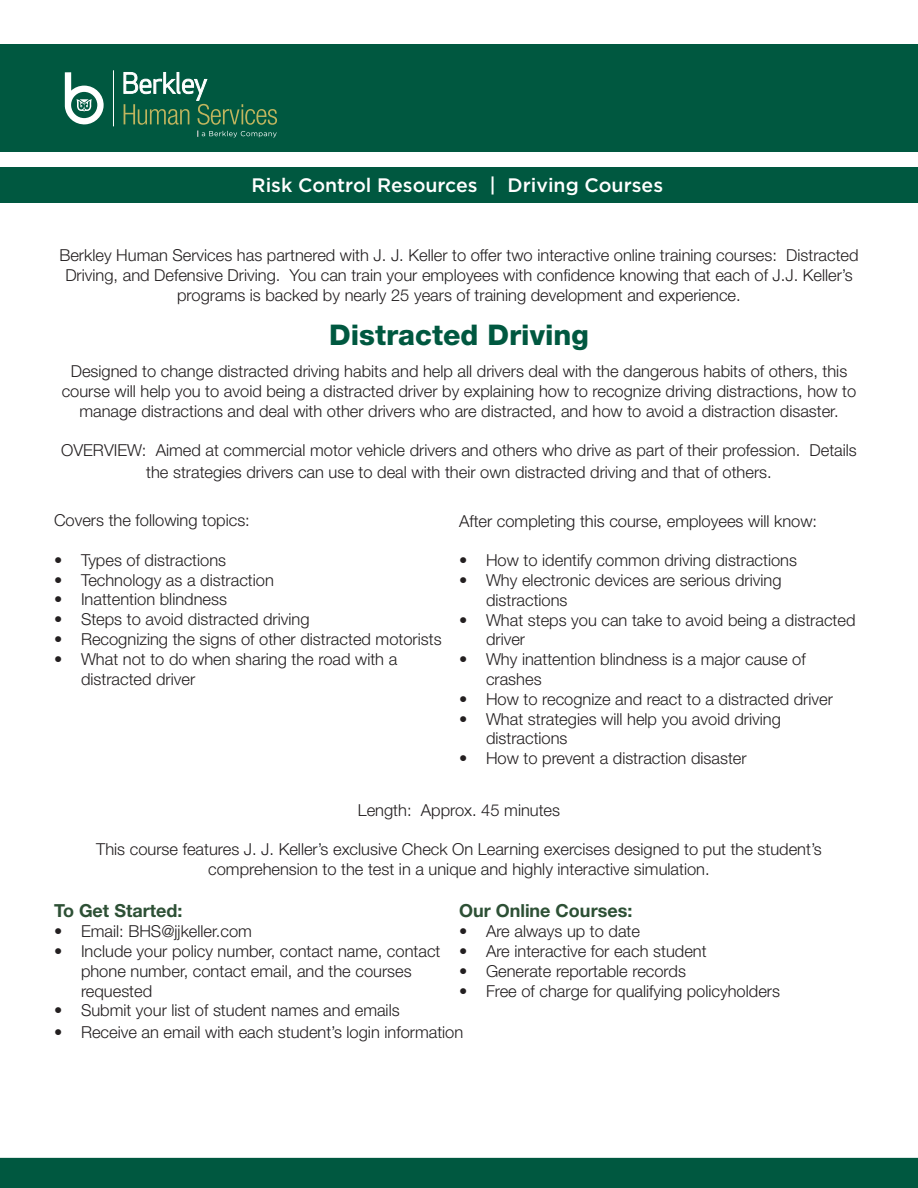
<style>
.page{position:relative;width:918px;height:1188px;background:#fff}
.page>*{position:absolute;margin:0;border:0;box-sizing:border-box;transform-origin:0 0}
.t1{font:800 28.5px "Helvetica Neue LT Std";color:#005840}
.t2{font:500 19.5px "Gotham";color:#fff}
.t3{font:700 18px "Helvetica Neue LT Std";color:#2d5035}
.t4{font:300 16.5px/19.8px "Helvetica Neue LT Std";color:#231f20}
</style>
<div class="page">
<div style="left:0;top:1158px;width:918px;height:30px;background:#005840"></div>
<div style="left:0;top:44px;width:918px;height:108px;background:#005840"></div>
<hr style="left:113px;top:70px;width:1px;height:56px;background:#fff">
<svg style="left:65px;top:72px;width:39px;height:52px"></svg>
<svg style="left:124px;top:72px;width:153px;height:65px"></svg>
<div style="left:0;top:167px;width:918px;height:36px;background:#005840"></div>
<p class="t2" style="left:252px;top:172px;width:413px">Risk Control Resources | Driving Courses</p>
<p class="t4" style="left:59px;top:245px;width:801px;text-align:center">Berkley Human Services has partnered with J. J. Keller to offer two interactive online training courses: Distracted<br>Driving, and Defensive Driving. You can train your employees with confidence knowing that each of J.J. Keller’s programs is backed by nearly 25 years of training development and experience.</p>
<p class="t1" style="left:329px;top:318px;width:261px">Distracted Driving</p>
<p class="t4" style="left:62px;top:361px;width:796px;text-align:center">Designed to change distracted driving habits and help all drivers deal with the dangerous habits of others, this course will help you to avoid being a distracted driver by explaining how to recognize driving distractions, how to manage distractions and deal with other drivers who are distracted, and how to avoid a distraction disaster.</p>
<p class="t4" style="left:61px;top:439px;width:797px;line-height:21.6px;text-align:center">OVERVIEW: Aimed at commercial motor vehicle drivers and others who drive as part of their profession. Details the strategies drivers can use to deal with their own distracted driving and that of others.</p>
<p class="t4" style="left:54px;top:510px;width:197px">Covers the following topics:</p>
<p class="t4" style="left:54px;top:550px;width:174px">• Types of distractions</p>
<p class="t4" style="left:54px;top:570px;width:221px">• Technology as a distraction</p>
<p class="t4" style="left:54px;top:589px;width:175px">• Inattention blindness</p>
<p class="t4" style="left:54px;top:609px;width:257px">• Steps to avoid distracted driving</p>
<p class="t4" style="left:54px;top:629px;width:389px">• Recognizing the signs of other distracted motorists</p>
<p class="t4" style="left:81px;top:649px;width:318px;text-indent:-27px">• What not to do when sharing the road with a distracted driver</p>
<p class="t4" style="left:459px;top:510px;width:360px">After completing this course, employees will know:</p>
<p class="t4" style="left:459px;top:550px;width:340px">• How to identify common driving distractions</p>
<p class="t4" style="left:486px;top:570px;width:297px;text-indent:-27px">• Why electronic devices are serious driving distractions</p>
<p class="t4" style="left:486px;top:609px;width:371px;text-indent:-27px">• What steps you can take to avoid being a distracted driver</p>
<p class="t4" style="left:486px;top:649px;width:321px;text-indent:-27px">• Why inattention blindness is a major cause of crashes</p>
<p class="t4" style="left:459px;top:689px;width:375px">• How to recognize and react to a distracted driver</p>
<p class="t4" style="left:486px;top:708px;width:296px;text-indent:-27px">• What strategies will help you avoid driving distractions</p>
<p class="t4" style="left:459px;top:748px;width:289px">• How to prevent a distraction disaster</p>
<p class="t4" style="left:358px;top:800px;width:204px">Length: Approx. 45 minutes</p>
<p class="t4" style="left:96px;top:839px;width:727px;text-align:center">This course features J. J. Keller’s exclusive Check On Learning exercises designed to put the student’s comprehension to the test in a unique and highly interactive simulation.</p>
<p class="t3" style="left:54px;top:900px;width:130px">To Get Started:</p>
<p class="t4" style="left:54px;top:921px;width:199px">• Email: BHS@jjkeller.com</p>
<p class="t4" style="left:81px;top:941px;width:361px;text-indent:-27px">• Include your policy number, contact name, contact phone number, contact email, and the courses requested</p>
<p class="t4" style="left:54px;top:1000px;width:347px">• Submit your list of student names and emails</p>
<p class="t4" style="left:54px;top:1022px;width:411px">• Receive an email with each student’s login information</p>
<p class="t3" style="left:459px;top:900px;width:175px">Our Online Courses:</p>
<p class="t4" style="left:459px;top:921px;width:183px">• Are always up to date</p>
<p class="t4" style="left:459px;top:941px;width:249px">• Are interactive for each student</p>
<p class="t4" style="left:459px;top:961px;width:228px">• Generate reportable records</p>
<p class="t4" style="left:459px;top:980px;width:323px">• Free of charge for qualifying policyholders</p>
</div>
